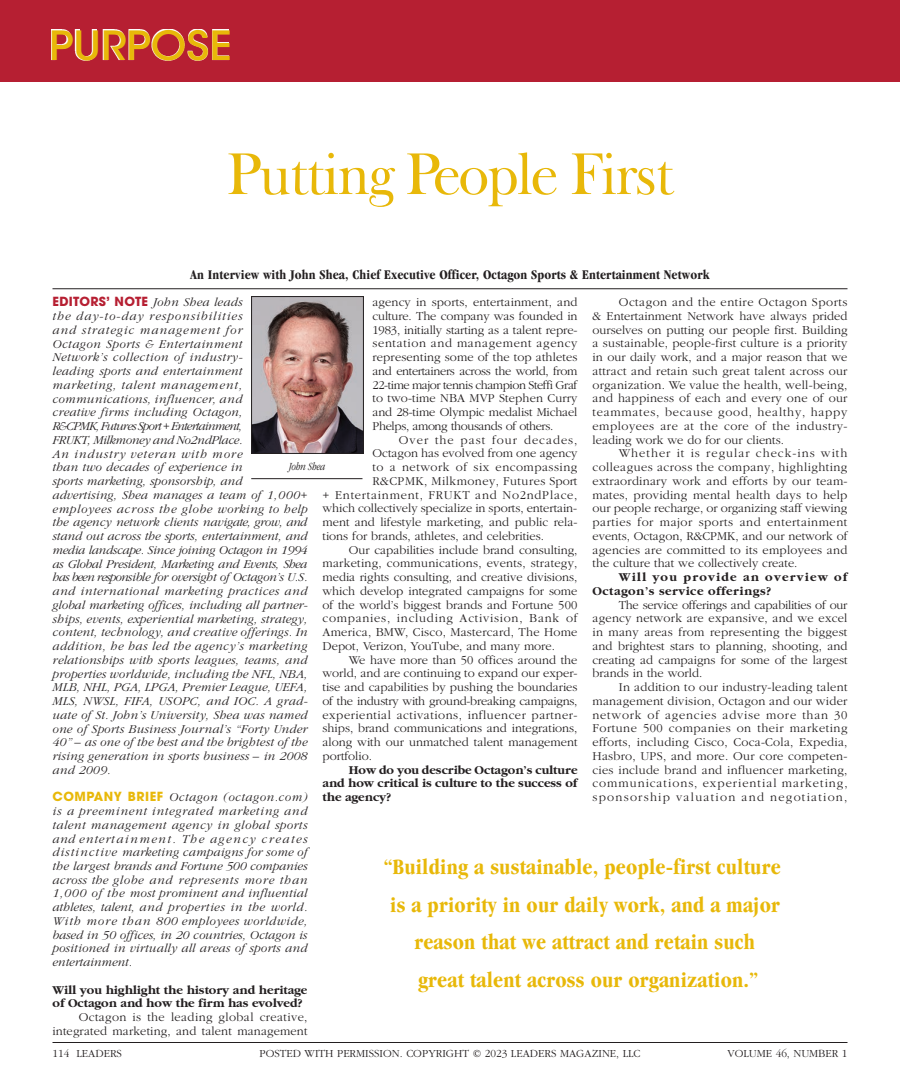
<style>
.page{position:relative;width:900px;height:1080px;background:#fff}
.page>*{position:absolute;margin:0;border:0;box-sizing:border-box;transform-origin:0 0}
.t1{font:60px "Frys Baskerville BT";letter-spacing:-.04em;color:#e8b809}
.t2{font:500 40px "ITC Avant Garde Std";color:#e8b809;scale:1.05 1}
.t3{font:700 condensed 22.5px/37.5px "Garamond";letter-spacing:.01em;color:#e8b809;text-align:center}
.t4{font:700 condensed 13.75px "Garamond";letter-spacing:.01em;color:#231f20}
.t5{font:300 12.5px/13.8px "Garamond";color:#231f20;text-align:justify}
.t6{font:italic 300 12.5px/13.8px "Garamond";letter-spacing:.02em;color:#231f20}
.t7{font:700 12.5px/13.8px "Garamond";color:#231f20}
.t8{font:300 12.5px "Garamond";letter-spacing:.02em;color:#231f20}
.t9{font:300 12.5px "Garamond";letter-spacing:.06em;color:#231f20}
.t10{font:300 12.5px "Garamond";letter-spacing:.04em;color:#231f20}
.t11{font:700 12.5px/13.8px "Garamond";letter-spacing:.08em;color:#231f20}
.t12{font:300 12.5px "Garamond";letter-spacing:-.02em;color:#231f20}
.t13{font:300 12.5px "Garamond";letter-spacing:.035em;color:#231f20}
.t14{font:300 12.5px "Garamond";letter-spacing:.08em;color:#231f20}
.t15{font:300 11.25px "Garamond";color:#231f20}
.t16{font:italic 300 condensed 11.25px "Garamond";color:#231f20}
.s1{font-family:"ITC Avant Garde Pro";font-weight:700;font-style:normal;color:#b61f32}
.s2{font-family:"ITC Avant Garde Pro";font-weight:700;font-style:normal;color:#e8b809}
</style>
<div class="page">
<div style="left:0;top:0;width:900px;height:81px;background:#b61f32"></div>
<img style="left:51px;top:29px;width:178px;height:31px">
<img style="left:253px;top:298px;width:109px;height:154px">
<div style="left:251px;top:296px;width:113px;height:158px;border:1px solid #231f20"></div>
<hr style="left:251px;top:478px;width:111px;height:1px;background:#231f20">
<hr style="left:52px;top:288px;width:796px;height:1px;background:#231f20">
<hr style="left:52px;top:1042px;width:796px;height:1px;background:#231f20">
<h2 class="t2" style="left:49px;top:21px;width:175px">PURPOSE</h2>
<h1 class="t1" style="left:226px;top:136px;width:450px">Putting People First</h1>
<p class="t4" style="left:190px;top:267px;width:521px">An Interview with John Shea, Chief Executive Officer, Octagon Sports &amp; Entertainment Network</p>
<p class="t6" style="left:52px;top:296px;width:257px"><span class="s1">EDITORS’ NOTE</span> John Shea leads<br>the day-to-day responsibilities<br>and strategic management for<br>Octagon Sports &amp; Entertainment<br>Network’s collection of industry-<br>leading sports and entertainment marketing, talent management, communications, influencer, and<br>creative firms including Octagon,<br>R&amp;CPMK, Futures Sport + Entertainment,<br>FRUKT, Milkmoney and No2ndPlace.<br>An industry veteran with more<br>than two decades of experience in<br>sports marketing, sponsorship, and advertising, Shea manages a team of 1,000+ employees across the globe working to help the agency network clients navigate, grow, and stand out across the sports, entertainment, and media landscape. Since joining Octagon in 1994 as Global President, Marketing and Events, Shea has been responsible for oversight of Octagon’s U.S. and international marketing practices and global marketing offices, including all partner&shy;ships, events, experiential marketing, strategy, content, technology, and creative offerings. In addition, he has led the agency’s marketing relationships with sports leagues, teams, and properties worldwide, including the NFL, NBA, MLB, NHL, PGA, LPGA, Premier League, UEFA, MLS, NWSL, FIFA, USOPC, and IOC. A grad&shy;uate of St. John’s University, Shea was named one of Sports Business Journal’s “Forty Under 40” – as one of the best and the brightest of the rising generation in sports business – in 2008 and 2009.</p>
<p class="t6" style="left:52px;top:791px;width:257px;text-align:justify"><span class="s2">COMPANY BRIEF</span> Octagon (octagon.com) is a preeminent integrated marketing and talent management agency in global sports and entertainment. The agency creates distinctive marketing campaigns for some of the largest brands and Fortune 500 companies across the globe and represents more than 1,000 of the most prominent and influential athletes, talent, and properties in the world.<br>With more than 800 employees worldwide, based in 50 offices, in 20 countries, Octagon is positioned in virtually all areas of sports and entertainment.</p>
<p class="t7" style="left:52px;top:983px;width:256px">Will you highlight the history and heritage of Octagon and how the firm has evolved?</p>
<p class="t5" style="left:52px;top:1011px;width:257px;text-align:right">Octagon is the leading global creative, integrated marketing, and talent management</p>
<p class="t5" style="left:372px;top:296px;width:207px">agency in sports, entertainment, and culture. The company was founded in 1983, initially starting as a talent repre&shy;sentation and management agency representing some of the top athletes and entertainers across the world, from 22-time major tennis champion Steffi Graf to two-time NBA MVP Stephen Curry and 28-time Olympic medalist Michael Phelps, among thousands of others.</p>
<p class="t14" style="left:399px;top:433px;width:180px">Over the past four decades,</p>
<p class="t5" style="left:372px;top:447px;width:207px">Octagon has evolved from one agency</p>
<p class="t10" style="left:372px;top:461px;width:206px">to a network of six encompassing</p>
<p class="t13" style="left:372px;top:474px;width:206px">R&amp;CPMK, Milkmoney, Futures Sport</p>
<p class="t9" style="left:322px;top:488px;width:257px">+ Entertainment, FRUKT and No2ndPlace,</p>
<p class="t5" style="left:322px;top:502px;width:256px">which collectively specialize in sports, entertain-</p>
<p class="t5" style="left:322px;top:516px;width:257px">ment and lifestyle marketing, and public rela-</p>
<p class="t5" style="left:322px;top:529px;width:223px">tions for brands, athletes, and celebrities.</p>
<p class="t5" style="left:349px;top:543px;width:230px">Our capabilities include brand consulting,</p>
<p class="t8" style="left:322px;top:557px;width:256px">marketing, communications, events, strategy,</p>
<p class="t5" style="left:322px;top:571px;width:256px">media rights consulting, and creative divisions,</p>
<p class="t5" style="left:322px;top:584px;width:256px">which develop integrated campaigns for some</p>
<p class="t5" style="left:322px;top:598px;width:257px">of the world’s biggest brands and Fortune 500</p>
<p class="t9" style="left:322px;top:612px;width:256px">companies, including Activision, Bank of</p>
<p class="t8" style="left:322px;top:626px;width:257px">America, BMW, Cisco, Mastercard, The Home</p>
<p class="t5" style="left:322px;top:639px;width:234px">Depot, Verizon, YouTube, and many more.</p>
<p class="t5" style="left:349px;top:653px;width:230px">We have more than 50 offices around the</p>
<p class="t5" style="left:322px;top:667px;width:257px">world, and are continuing to expand our exper-</p>
<p class="t5" style="left:322px;top:681px;width:257px">tise and capabilities by pushing the boundaries</p>
<p class="t12" style="left:322px;top:694px;width:256px">of the industry with ground-breaking campaigns,</p>
<p class="t10" style="left:322px;top:708px;width:257px">experiential activations, influencer partner-</p>
<p class="t5" style="left:322px;top:722px;width:257px">ships, brand communications and integrations,</p>
<p class="t5" style="left:322px;top:736px;width:256px">along with our unmatched talent management</p>
<p class="t5" style="left:322px;top:749px;width:51px">portfolio.</p>
<p class="t7" style="left:322px;top:763px;width:257px;text-align:justify;text-indent:26px">How do you describe Octagon’s culture and how critical is culture to the success of the agency?</p>
<p class="t5" style="left:593px;top:296px;width:257px;text-indent:26px">Octagon and the entire Octagon Sports &amp; Entertainment Network have always prided ourselves on putting our people first. Building a sustainable, people-first culture is a priority in our daily work, and a major reason that we attract and retain such great talent across our organization. We value the health, well-being, and happiness of each and every one of our teammates, because good, healthy, happy employees are at the core of the industry&shy;leading work we do for our clients.</p>
<p class="t5" style="left:593px;top:447px;width:257px;text-indent:26px">Whether it is regular check-ins with colleagues across the company, highlighting extraordinary work and efforts by our team&shy;mates, providing mental health days to help our people recharge, or organizing staff viewing parties for major sports and entertainment events, Octagon, R&amp;CPMK, and our network of agencies are committed to its employees and the culture that we collectively create.</p>
<p class="t11" style="left:593px;top:571px;width:256px;text-indent:26px">Will you provide an overview of<br>Octagon’s service offerings?</p>
<p class="t5" style="left:593px;top:598px;width:257px;text-indent:26px">The service offerings and capabilities of our agency network are expansive, and we excel in many areas from representing the biggest and brightest stars to planning, shooting, and creating ad campaigns for some of the largest brands in the world.</p>
<p class="t5" style="left:593px;top:681px;width:257px;text-indent:26px">In addition to our industry-leading talent management division, Octagon and our wider network of agencies advise more than 30<br>Fortune 500 companies on their marketing efforts, including Cisco, Coca-Cola, Expedia, Hasbro, UPS, and more. Our core competen&shy;cies include brand and influencer marketing, communications, experiential marketing, sponsorship valuation and negotiation,</p>
<p class="t16" style="left:289px;top:460px;width:38px">John Shea</p>
<h3 class="t3" style="left:384px;top:848px;width:398px">“Building a sustainable, people-first culture is a priority in our daily work, and a major reason that we attract and retain such<br>great talent across our organization.”</h3>
<p class="t15" style="left:52px;top:1048px;width:71px">114 LEADERS</p>
<p class="t15" style="left:259px;top:1048px;width:383px">POSTED WITH PERMISSION. COPYRIGHT © 2023 LEADERS MAGAZINE, LLC</p>
<p class="t15" style="left:728px;top:1048px;width:121px">VOLUME 46, NUMBER 1</p>
</div>
